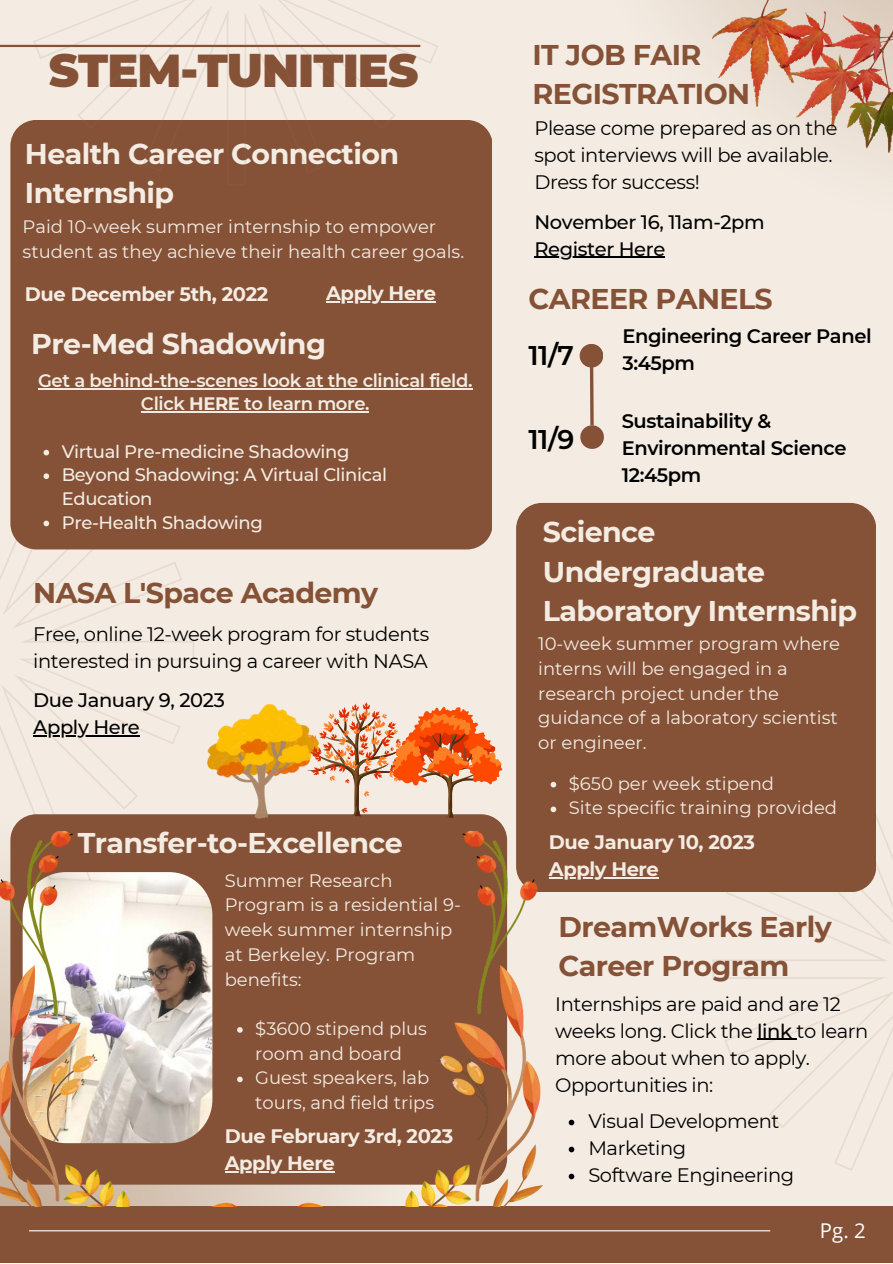
<style>
.page{position:relative;width:893px;height:1264px;background:#fff}
.page>*{position:absolute;margin:0;border:0;box-sizing:border-box;transform-origin:0 0}
.t1{font:900 46.05px "Montserrat";letter-spacing:-.02em;color:#855237}
.t2{font:700 28.5px/39.3px "Montserrat";letter-spacing:-.02em;color:#f4ece3}
.t3{font:700 28.5px/39.3px "Montserrat";letter-spacing:-.02em;color:#855237}
.t4{font:600 27px "Montserrat";color:#000}
.t5{font:20.4px "Open Sans";color:#fff}
.t6{font:19.5px/27px "Montserrat";letter-spacing:-.02em;color:#000}
.t7{font:700 19.5px/27px "Montserrat";letter-spacing:-.02em;color:#f4ece3}
.t8{font:600 19.5px/27px "Montserrat";letter-spacing:-.02em;color:#000}
.t9{font:500 19.5px/27px "Montserrat";letter-spacing:-.02em;color:#000}
.t10{font:18px/24.8px "Montserrat";color:#f4ece3}
.t11{font:500 18px/23.5px "Montserrat";letter-spacing:-.02em;color:#f4ece3}
.t12{font:600 18px/23.5px "Montserrat";letter-spacing:-.02em;color:#f4ece3;text-align:center}
.s1{font-weight:700}
.s2{font-weight:500}
</style>
<div class="page">
<div style="left:0;top:0;width:892px;height:1262px;background:#f4ece3"></div>
<svg style="left:0;top:549px;width:194px;height:265px"></svg>
<svg style="left:712px;top:753px;width:180px;height:418px"></svg>
<div style="left:10px;top:120px;width:481px;height:429px;background:#855237"></div>
<svg style="left:588px;top:366px;width:7px;height:60px"></svg>
<div style="left:579px;top:344px;width:24px;height:23px;background:#855237;border-radius:50%"></div>
<div style="left:580px;top:425px;width:24px;height:24px;background:#855237;border-radius:50%"></div>
<hr style="left:0;top:45px;width:420px;height:2px;background:#855237">
<div style="left:0;top:1205px;width:892px;height:57px;background:#855237"></div>
<hr style="left:29px;top:1230px;width:741px;height:1px;background:#fff">
<div style="left:11px;top:814px;width:495px;height:18px;background:#855237"></div>
<svg style="left:534px;top:0;width:358px;height:258px"></svg>
<div style="left:516px;top:503px;width:359px;height:389px;background:#855237"></div>
<img style="left:207px;top:704px;width:100px;height:114px">
<svg style="left:307px;top:702px;width:195px;height:116px"></svg>
<img style="left:0;top:832px;width:542px;height:374px">
<svg style="left:43px;top:450px;width:6px;height:5px"></svg>
<svg style="left:43px;top:473px;width:6px;height:6px"></svg>
<svg style="left:43px;top:520px;width:6px;height:6px"></svg>
<hr style="left:38px;top:388px;width:434px;height:1px;background:#f4ece3">
<hr style="left:141px;top:411px;width:48px;height:1px;background:#f4ece3">
<hr style="left:189px;top:411px;width:51px;height:1px;background:#f4ece3">
<hr style="left:240px;top:411px;width:129px;height:1px;background:#f4ece3">
<hr style="left:225px;top:1171px;width:109px;height:1px;background:#f4ece3">
<svg style="left:237px;top:1027px;width:6px;height:5px"></svg>
<svg style="left:237px;top:1076px;width:6px;height:6px"></svg>
<hr style="left:33px;top:735px;width:106px;height:1px;background:#000">
<hr style="left:548px;top:877px;width:110px;height:1px;background:#f4ece3">
<svg style="left:550px;top:781px;width:6px;height:6px"></svg>
<svg style="left:550px;top:806px;width:6px;height:6px"></svg>
<svg style="left:568px;top:1119px;width:6px;height:6px"></svg>
<svg style="left:568px;top:1146px;width:6px;height:6px"></svg>
<svg style="left:568px;top:1173px;width:6px;height:6px"></svg>
<hr style="left:757px;top:1038px;width:34px;height:1px;background:#000">
<svg style="left:21px;top:0;width:431px;height:185px"></svg>
<hr style="left:326px;top:301px;width:110px;height:1px;background:#f4ece3">
<h1 class="t1" style="left:49px;top:43px;width:371px">STEM-TUNITIES</h1>
<h2 class="t3" style="left:532px;top:35px;width:219px">IT JOB FAIR<br>REGISTRATION</h2>
<p class="t6" style="left:534px;top:115px;width:305px">Please come prepared as on the spot interviews will be available.<br>Dress for success!</p>
<p class="t9" style="left:534px;top:208px;width:232px">November 16, 11am-2pm<br>Register Here</p>
<h2 class="t2" style="left:25px;top:134px;width:376px">Health Career Connection<br>Internship</h2>
<p class="t10" style="left:23px;top:214px;width:443px">Paid 10-week summer internship to empower student as they achieve their health career goals.</p>
<p class="t7" style="left:25px;top:281px;width:245px">Due December 5th, 2022</p>
<p class="t7" style="left:326px;top:279px;width:112px">Apply Here</p>
<h2 class="t2" style="left:31px;top:324px;width:296px">Pre-Med Shadowing</h2>
<p class="t12" style="left:38px;top:368px;width:436px">Get a behind-the-scenes look at the clinical field.<br>Click <span class="s1">HERE</span> to learn more.</p>
<p class="t11" style="left:62px;top:439px;width:327px">Virtual Pre-medicine Shadowing<br>Beyond Shadowing: A Virtual Clinical<br>Education<br>Pre-Health Shadowing</p>
<h2 class="t3" style="left:33px;top:573px;width:346px">NASA L'Space Academy</h2>
<p class="t6" style="left:33px;top:620px;width:397px">Free, online 12-week program for students interested in pursuing a career with NASA</p>
<p class="t9" style="left:33px;top:686px;width:193px">Due January 9, 2023<br>Apply Here</p>
<h2 class="t2" style="left:78px;top:822px;width:326px">Transfer-to-Excellence</h2>
<p class="t10" style="left:225px;top:867px;width:238px">Summer Research<br>Program is a residential 9- week summer internship at Berkeley. Program benefits:</p>
<p class="t10" style="left:255px;top:1016px;width:180px">$3600 stipend plus room and board<br>Guest speakers, lab tours, and field trips</p>
<p class="t7" style="left:225px;top:1122px;width:230px">Due February 3rd, 2023<br>Apply Here</p>
<h2 class="t3" style="left:528px;top:279px;width:246px">CAREER PANELS</h2>
<h3 class="t4" style="left:528px;top:339px;width:47px">11/7</h3>
<h3 class="t4" style="left:528px;top:423px;width:47px">11/9</h3>
<p class="t8" style="left:622px;top:322px;width:251px">Engineering Career Panel<br>3:45pm</p>
<p class="t8" style="left:621px;top:407px;width:226px">Sustainability &amp;<br>Environmental Science<br>12:45pm</p>
<h2 class="t2" style="left:543px;top:512px;width:316px">Science<br>Undergraduate<br>Laboratory Internship</h2>
<p class="t10" style="left:538px;top:631px;width:303px">10-week summer program where interns will be engaged in a research project under the guidance of a laboratory scientist or engineer.</p>
<p class="t10" style="left:568px;top:770px;width:270px">$650 per week stipend<br>Site specific training provided</p>
<p class="t7" style="left:548px;top:828px;width:208px">Due January 10, 2023<br>Apply Here</p>
<h2 class="t3" style="left:558px;top:906px;width:275px">DreamWorks Early<br>Career Program</h2>
<p class="t6" style="left:555px;top:990px;width:315px">Internships are paid and are 12 weeks long. Click the <span class="s2">link</span> to learn more about when to apply.<br>Opportunities in:</p>
<p class="t6" style="left:588px;top:1107px;width:207px">Visual Development<br>Marketing<br>Software Engineering</p>
<p class="t5" style="left:819px;top:1215px;width:47px">Pg. 2</p>
</div>
